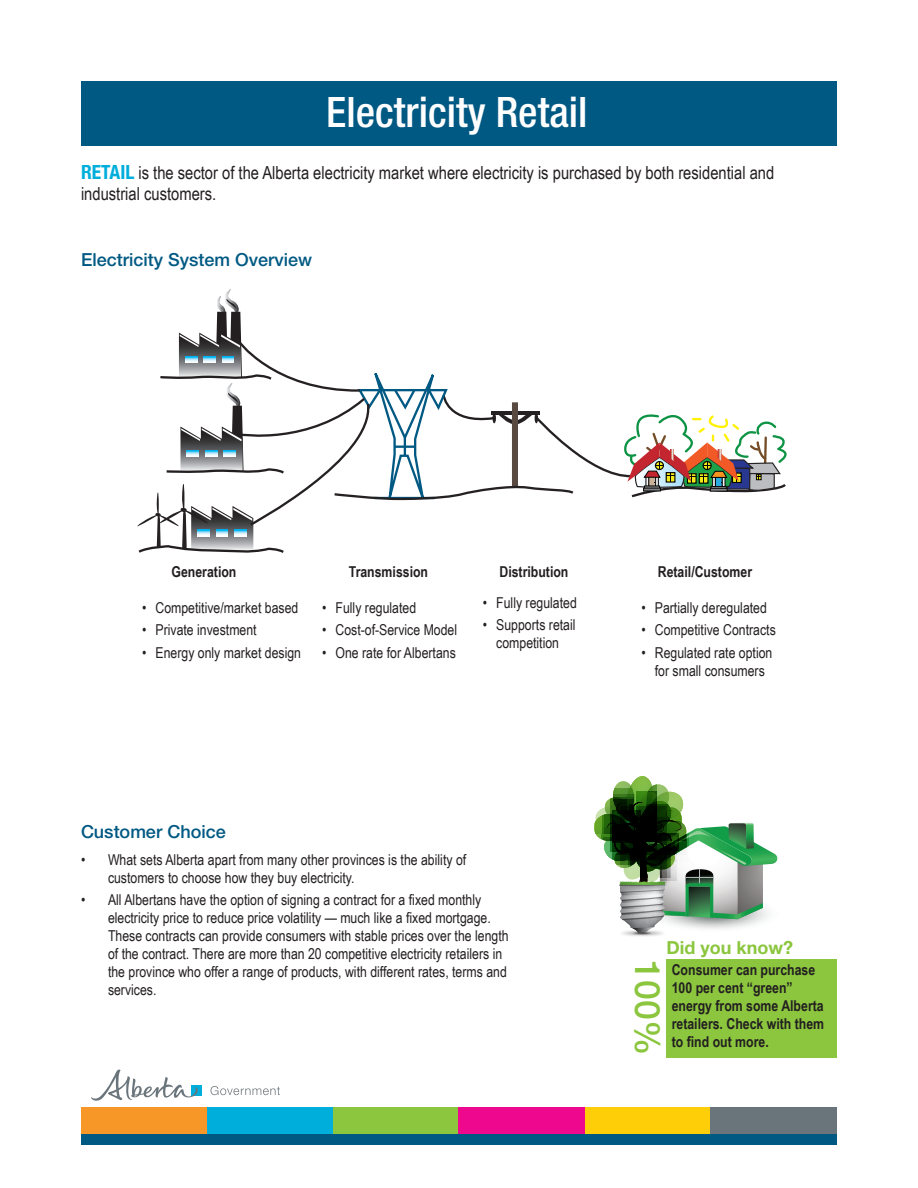
<style>
.page{position:relative;width:918px;height:1188px;background:#fff}
.page>*{position:absolute;margin:0;border:0;box-sizing:border-box;transform-origin:0 0}
.t1{font:500 condensed 42px "Helvetica Neue LT Std";color:#fff}
.t2{font:500 34.95px "Helvetica Neue LT Std";color:#8bc63e}
.t3{font:18px/21.6px "Arial Narrow";color:#231f20}
.t4{font:500 18px "Helvetica Neue LT Std";color:#005983}
.t5{font:700 18px "Helvetica Neue LT Std";color:#8bc63e}
.t6{font:15px/18px "Arial Narrow";color:#231f20}
.t7{font:700 15px/18px "Arial Narrow";color:#231f20}
.s1{font-family:"Helvetica Neue";font-weight:700;font-stretch:condensed;font-size:19.5px;color:#00aedc}
</style>
<div class="page">
<div style="left:666px;top:959px;width:170px;height:98px;background:#8bc63e"></div>
<svg style="left:594px;top:776px;width:184px;height:158px"></svg>
<div style="left:81px;top:81px;width:756px;height:65px;background:#005983"></div>
<div style="left:81px;top:1133px;width:756px;height:11px;background:#005983"></div>
<div style="left:81px;top:1107px;width:126px;height:27px;background:#f79727"></div>
<div style="left:207px;top:1107px;width:126px;height:27px;background:#00aedc"></div>
<div style="left:333px;top:1107px;width:126px;height:27px;background:#8bc63e"></div>
<div style="left:585px;top:1107px;width:126px;height:27px;background:#fece08"></div>
<div style="left:459px;top:1107px;width:126px;height:27px;background:#ed088d"></div>
<div style="left:711px;top:1107px;width:126px;height:27px;background:#6a747b"></div>
<div style="left:192px;top:1085px;width:10px;height:11px;background:#00aedc"></div>
<svg style="left:91px;top:1070px;width:107px;height:31px"></svg>
<svg style="left:211px;top:1086px;width:69px;height:9px"></svg>
<svg style="left:137px;top:290px;width:650px;height:263px"></svg>
<h1 class="t1" style="left:326px;top:87px;width:263px">Electricity Retail</h1>
<p class="t3" style="left:81px;top:161px;width:695px"><span class="s1">RETAIL</span> is the sector of the Alberta electricity market where electricity is purchased by both residential and industrial customers.</p>
<p class="t4" style="left:81px;top:248px;width:233px">Electricity System Overview</p>
<p class="t7" style="left:172px;top:562px;width:66px">Generation</p>
<p class="t7" style="left:349px;top:562px;width:81px">Transmission</p>
<p class="t7" style="left:499px;top:562px;width:71px">Distribution</p>
<p class="t7" style="left:658px;top:562px;width:96px">Retail/Customer</p>
<p class="t6" style="left:142px;top:598px;width:158px">• Competitive/market based</p>
<p class="t6" style="left:142px;top:620px;width:116px">• Private investment</p>
<p class="t6" style="left:142px;top:643px;width:161px">• Energy only market design</p>
<p class="t6" style="left:483px;top:593px;width:96px">• Fully regulated</p>
<p class="t6" style="left:483px;top:616px;width:94px;text-align:center">• Supports retail competition</p>
<p class="t6" style="left:322px;top:598px;width:96px">• Fully regulated</p>
<p class="t6" style="left:322px;top:620px;width:137px">• Cost-of-Service Model</p>
<p class="t6" style="left:322px;top:643px;width:135px">• One rate for Albertans</p>
<p class="t6" style="left:641px;top:598px;width:127px">• Partially deregulated</p>
<p class="t6" style="left:641px;top:620px;width:136px">• Competitive Contracts</p>
<p class="t6" style="left:641px;top:643px;width:133px;text-align:center">• Regulated rate option for small consumers</p>
<p class="t4" style="left:81px;top:821px;width:146px">Customer Choice</p>
<p class="t6" style="left:108px;top:850px;width:360px;text-indent:-27px">• What sets Alberta apart from many other provinces is the ability of customers to choose how they buy electricity.</p>
<p class="t6" style="left:108px;top:890px;width:402px;text-indent:-27px">• All Albertans have the option of signing a contract for a fixed monthly electricity price to reduce price volatility — much like a fixed mortgage.<br>These contracts can provide consumers with stable prices over the length of the contract. There are more than 20 competitive electricity retailers in the province who offer a range of products, with different rates, terms and services.</p>
<p class="t5" style="left:666px;top:936px;width:128px">Did you know?</p>
<h2 class="t2" style="left:669px;top:960px;width:96px;rotate:90deg">100%</h2>
<p class="t7" style="left:672px;top:960px;width:154px">Consumer can purchase<br>100 per cent “green” energy from some Alberta retailers. Check with them to find out more.</p>
</div>
